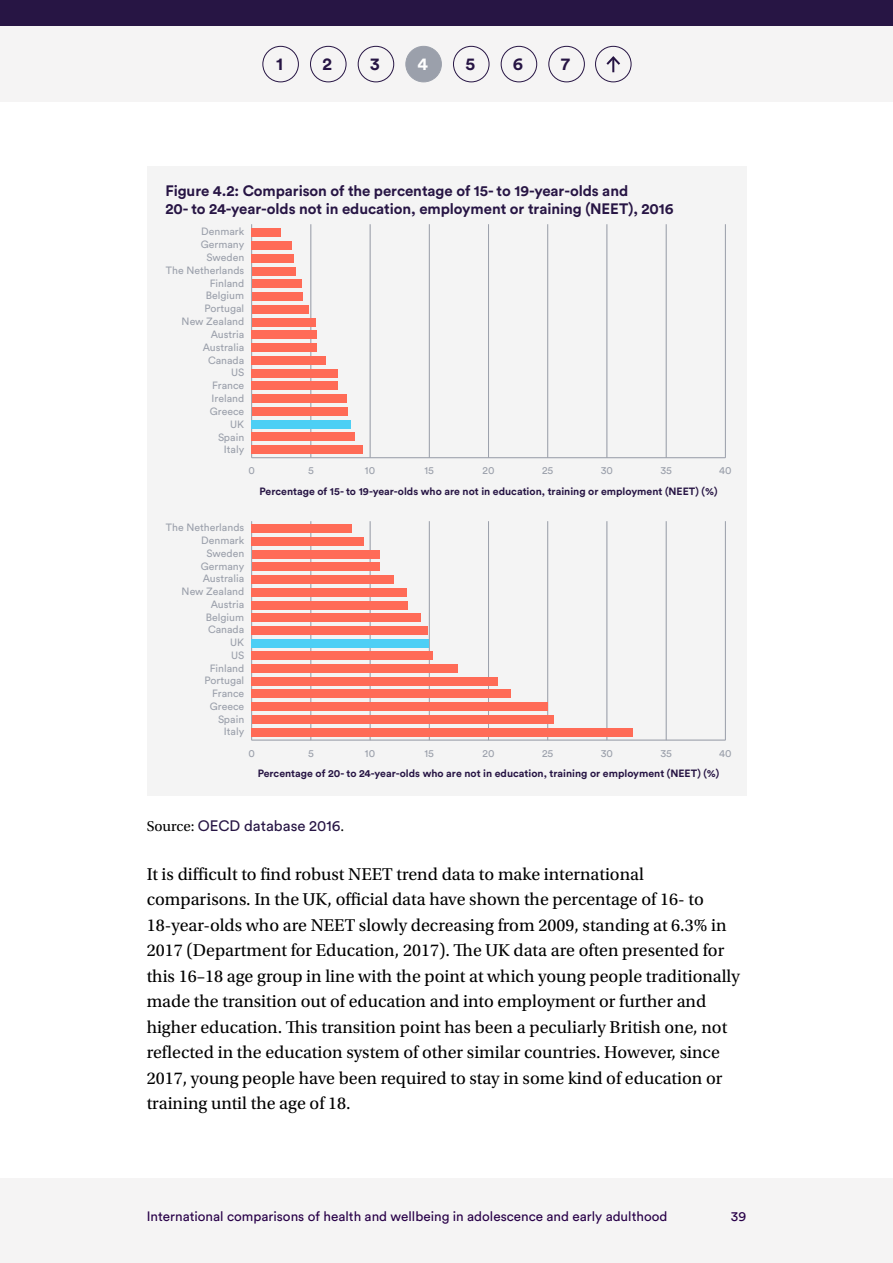
<style>
.page{position:relative;width:893px;height:1263px;background:#fff}
.page>*{position:absolute;margin:0;border:0;box-sizing:border-box;transform-origin:0 0}
.t1{font:18px/25.5px "Utopia Std";color:#000}
.t2{font:700 17.55px "Circular Pro";color:#271544}
.t3{font:700 17.55px "Circular Pro";color:#fff}
.t4{font:700 15px/18px "Circular Pro";letter-spacing:-.005em;color:#271544}
.t5{font:15px "Circular Pro";color:#271544}
.t6{font:13.5px "Circular Pro";color:#280048}
.t7{font:10.5px/12.8px "Circular Pro";color:#9ba0ab;text-align:center}
.t8{font:700 10.5px "Circular Pro";color:#271544}
.s1{font-family:"Utopia Std";color:#000}
</style>
<div class="page">
<div style="left:0;top:0;width:893px;height:26px;background:#271544"></div>
<div style="left:0;top:26px;width:893px;height:76px;background:#f5f4f4"></div>
<div style="left:0;top:1179px;width:893px;height:84px;background:#f5f4f4"></div>
<div style="left:595px;top:46px;width:36px;height:36px;border:1px solid #271544;border-radius:50%"></div>
<svg style="left:606px;top:56px;width:14px;height:16px"></svg>
<div style="left:310px;top:46px;width:36px;height:36px;border:1px solid #271544;border-radius:50%"></div>
<div style="left:358px;top:46px;width:36px;height:36px;border:1px solid #271544;border-radius:50%"></div>
<div style="left:406px;top:46px;width:35px;height:36px;background:#9ba0ab;border-radius:50%"></div>
<div style="left:406px;top:46px;width:36px;height:36px;border:1px solid #9ba0ab;border-radius:50%"></div>
<div style="left:453px;top:46px;width:36px;height:36px;border:1px solid #271544;border-radius:50%"></div>
<div style="left:501px;top:46px;width:36px;height:36px;border:1px solid #271544;border-radius:50%"></div>
<div style="left:548px;top:46px;width:37px;height:36px;border:1px solid #271544;border-radius:50%"></div>
<div style="left:263px;top:46px;width:36px;height:36px;border:1px solid #271544;border-radius:50%"></div>
<div style="left:147px;top:166px;width:599px;height:629px;background:#f4f4f4"></div>
<hr style="left:252px;top:457px;width:473px;height:1px;background:#9ba0ab">
<hr style="left:251px;top:224px;width:1px;height:234px;background:#9ba0ab">
<hr style="left:310px;top:224px;width:1px;height:234px;background:#9ba0ab">
<hr style="left:370px;top:224px;width:1px;height:234px;background:#9ba0ab">
<hr style="left:429px;top:224px;width:1px;height:234px;background:#9ba0ab">
<hr style="left:488px;top:224px;width:1px;height:234px;background:#9ba0ab">
<hr style="left:547px;top:224px;width:1px;height:234px;background:#9ba0ab">
<hr style="left:606px;top:224px;width:1px;height:234px;background:#9ba0ab">
<hr style="left:666px;top:224px;width:1px;height:234px;background:#9ba0ab">
<hr style="left:725px;top:224px;width:1px;height:234px;background:#9ba0ab">
<div style="left:252px;top:228px;width:29px;height:9px;background:#ff6b57"></div>
<div style="left:252px;top:241px;width:40px;height:9px;background:#ff6b57"></div>
<div style="left:252px;top:254px;width:42px;height:8px;background:#ff6b57"></div>
<div style="left:252px;top:267px;width:43px;height:8px;background:#ff6b57"></div>
<div style="left:252px;top:279px;width:49px;height:9px;background:#ff6b57"></div>
<div style="left:252px;top:292px;width:51px;height:9px;background:#ff6b57"></div>
<div style="left:252px;top:305px;width:56px;height:8px;background:#ff6b57"></div>
<div style="left:252px;top:318px;width:64px;height:8px;background:#ff6b57"></div>
<div style="left:252px;top:330px;width:65px;height:9px;background:#ff6b57"></div>
<div style="left:252px;top:343px;width:65px;height:9px;background:#ff6b57"></div>
<div style="left:252px;top:356px;width:74px;height:9px;background:#ff6b57"></div>
<div style="left:252px;top:369px;width:86px;height:8px;background:#ff6b57"></div>
<div style="left:252px;top:382px;width:86px;height:8px;background:#ff6b57"></div>
<div style="left:252px;top:394px;width:94px;height:9px;background:#ff6b57"></div>
<div style="left:252px;top:407px;width:96px;height:9px;background:#ff6b57"></div>
<div style="left:252px;top:420px;width:99px;height:8px;background:#4dcff5"></div>
<div style="left:252px;top:433px;width:103px;height:8px;background:#ff6b57"></div>
<div style="left:252px;top:445px;width:111px;height:9px;background:#ff6b57"></div>
<hr style="left:252px;top:740px;width:473px;height:1px;background:#9ba0ab">
<hr style="left:251px;top:521px;width:1px;height:219px;background:#9ba0ab">
<hr style="left:370px;top:521px;width:1px;height:219px;background:#9ba0ab">
<hr style="left:310px;top:521px;width:1px;height:219px;background:#9ba0ab">
<hr style="left:429px;top:521px;width:1px;height:219px;background:#9ba0ab">
<hr style="left:488px;top:521px;width:1px;height:219px;background:#9ba0ab">
<hr style="left:547px;top:521px;width:1px;height:219px;background:#9ba0ab">
<hr style="left:606px;top:521px;width:1px;height:219px;background:#9ba0ab">
<hr style="left:666px;top:521px;width:1px;height:219px;background:#9ba0ab">
<hr style="left:725px;top:521px;width:1px;height:219px;background:#9ba0ab">
<div style="left:252px;top:524px;width:100px;height:9px;background:#ff6b57"></div>
<div style="left:252px;top:537px;width:112px;height:8px;background:#ff6b57"></div>
<div style="left:252px;top:550px;width:128px;height:8px;background:#ff6b57"></div>
<div style="left:252px;top:562px;width:128px;height:9px;background:#ff6b57"></div>
<div style="left:252px;top:575px;width:142px;height:9px;background:#ff6b57"></div>
<div style="left:252px;top:588px;width:155px;height:9px;background:#ff6b57"></div>
<div style="left:252px;top:601px;width:156px;height:8px;background:#ff6b57"></div>
<div style="left:252px;top:614px;width:169px;height:8px;background:#ff6b57"></div>
<div style="left:252px;top:626px;width:176px;height:9px;background:#ff6b57"></div>
<div style="left:252px;top:639px;width:177px;height:8px;background:#4dcff5"></div>
<div style="left:252px;top:652px;width:181px;height:8px;background:#ff6b57"></div>
<div style="left:252px;top:664px;width:206px;height:9px;background:#ff6b57"></div>
<div style="left:252px;top:677px;width:246px;height:8px;background:#ff6b57"></div>
<div style="left:252px;top:690px;width:259px;height:8px;background:#ff6b57"></div>
<div style="left:252px;top:702px;width:296px;height:9px;background:#ff6b57"></div>
<div style="left:252px;top:715px;width:302px;height:9px;background:#ff6b57"></div>
<div style="left:252px;top:728px;width:381px;height:8px;background:#ff6b57"></div>
<p class="t2" style="left:276px;top:52px;width:8px">1</p>
<p class="t2" style="left:323px;top:52px;width:11px">2</p>
<p class="t2" style="left:370px;top:52px;width:11px">3</p>
<p class="t3" style="left:417px;top:52px;width:12px">4</p>
<p class="t2" style="left:465px;top:52px;width:11px">5</p>
<p class="t2" style="left:513px;top:52px;width:12px">6</p>
<p class="t2" style="left:561px;top:52px;width:10px">7</p>
<p class="t4" style="left:165px;top:181px;width:510px">Figure 4.2: Comparison of the percentage of 15- to 19-year-olds and<br>20- to 24-year-olds not in education, employment or training (NEET), 2016</p>
<p class="t7" style="left:201px;top:225px;width:45px">Denmark</p>
<p class="t7" style="left:201px;top:238px;width:45px">Germany</p>
<p class="t7" style="left:207px;top:250px;width:39px">Sweden</p>
<p class="t7" style="left:166px;top:263px;width:80px">The Netherlands</p>
<p class="t7" style="left:210px;top:276px;width:36px">Finland</p>
<p class="t7" style="left:206px;top:289px;width:40px">Belgium</p>
<p class="t7" style="left:204px;top:302px;width:41px">Portugal</p>
<p class="t7" style="left:182px;top:315px;width:64px">New Zealand</p>
<p class="t7" style="left:211px;top:327px;width:35px">Austria</p>
<p class="t7" style="left:203px;top:340px;width:43px">Australia</p>
<p class="t7" style="left:208px;top:353px;width:38px">Canada</p>
<p class="t7" style="left:231px;top:366px;width:15px">US</p>
<p class="t7" style="left:212px;top:379px;width:33px">France</p>
<p class="t7" style="left:212px;top:392px;width:34px">Ireland</p>
<p class="t7" style="left:210px;top:404px;width:36px">Greece</p>
<p class="t7" style="left:230px;top:417px;width:16px">UK</p>
<p class="t7" style="left:218px;top:430px;width:28px">Spain</p>
<p class="t7" style="left:224px;top:443px;width:22px">Italy</p>
<p class="t7" style="left:248px;top:464px;width:8px">0</p>
<p class="t7" style="left:308px;top:464px;width:7px">5</p>
<p class="t7" style="left:365px;top:464px;width:12px">10</p>
<p class="t7" style="left:425px;top:464px;width:11px">15</p>
<p class="t7" style="left:482px;top:464px;width:14px">20</p>
<p class="t7" style="left:542px;top:464px;width:13px">25</p>
<p class="t7" style="left:601px;top:464px;width:14px">30</p>
<p class="t7" style="left:660px;top:464px;width:13px">35</p>
<p class="t7" style="left:719px;top:464px;width:14px">40</p>
<p class="t7" style="left:166px;top:521px;width:80px">The Netherlands</p>
<p class="t7" style="left:201px;top:534px;width:45px">Denmark</p>
<p class="t7" style="left:201px;top:546px;width:45px">Sweden<br>Germany</p>
<p class="t7" style="left:203px;top:572px;width:43px">Australia</p>
<p class="t7" style="left:182px;top:585px;width:64px">New Zealand</p>
<p class="t7" style="left:211px;top:597px;width:35px">Austria</p>
<p class="t7" style="left:206px;top:610px;width:40px">Belgium</p>
<p class="t7" style="left:208px;top:623px;width:38px">Canada</p>
<p class="t7" style="left:230px;top:636px;width:16px">UK</p>
<p class="t7" style="left:231px;top:648px;width:15px">US</p>
<p class="t7" style="left:210px;top:661px;width:36px">Finland</p>
<p class="t7" style="left:204px;top:674px;width:41px">Portugal</p>
<p class="t7" style="left:212px;top:687px;width:33px">France</p>
<p class="t7" style="left:210px;top:699px;width:36px">Greece</p>
<p class="t7" style="left:218px;top:712px;width:28px">Spain</p>
<p class="t7" style="left:224px;top:725px;width:22px">Italy</p>
<p class="t8" style="left:260px;top:484px;width:459px">Percentage of 15- to 19-year-olds who are not in education, training or employment (NEET) (%)</p>
<p class="t7" style="left:248px;top:746px;width:8px">0</p>
<p class="t7" style="left:308px;top:746px;width:7px">5</p>
<p class="t7" style="left:365px;top:746px;width:12px">10</p>
<p class="t7" style="left:425px;top:746px;width:11px">15</p>
<p class="t7" style="left:482px;top:746px;width:14px">20</p>
<p class="t7" style="left:542px;top:746px;width:13px">25</p>
<p class="t7" style="left:601px;top:746px;width:14px">30</p>
<p class="t7" style="left:660px;top:746px;width:13px">35</p>
<p class="t7" style="left:719px;top:746px;width:14px">40</p>
<p class="t8" style="left:258px;top:766px;width:463px">Percentage of 20- to 24-year-olds who are not in education, training or employment (NEET) (%)</p>
<p class="t5" style="left:147px;top:816px;width:199px"><span class="s1">Source:</span> OECD database 2016<span class="s1">.</span></p>
<p class="t1" style="left:147px;top:861px;width:595px">It is difficult to find robust NEET trend data to make international comparisons. In the UK, official data have shown the percentage of 16- to 18-year-olds who are NEET slowly decreasing from 2009, standing at 6.3% in 2017 (Department for Education, 2017). The UK data are often presented for this 16–18 age group in line with the point at which young people traditionally made the transition out of education and into employment or further and higher education. This transition point has been a peculiarly British one, not reflected in the education system of other similar countries. However, since 2017, young people have been required to stay in some kind of education or training until the age of 18.</p>
<p class="t6" style="left:147px;top:1207px;width:522px">International comparisons of health and wellbeing in adolescence and early adulthood</p>
<p class="t6" style="left:731px;top:1207px;width:17px">39</p>
</div>
